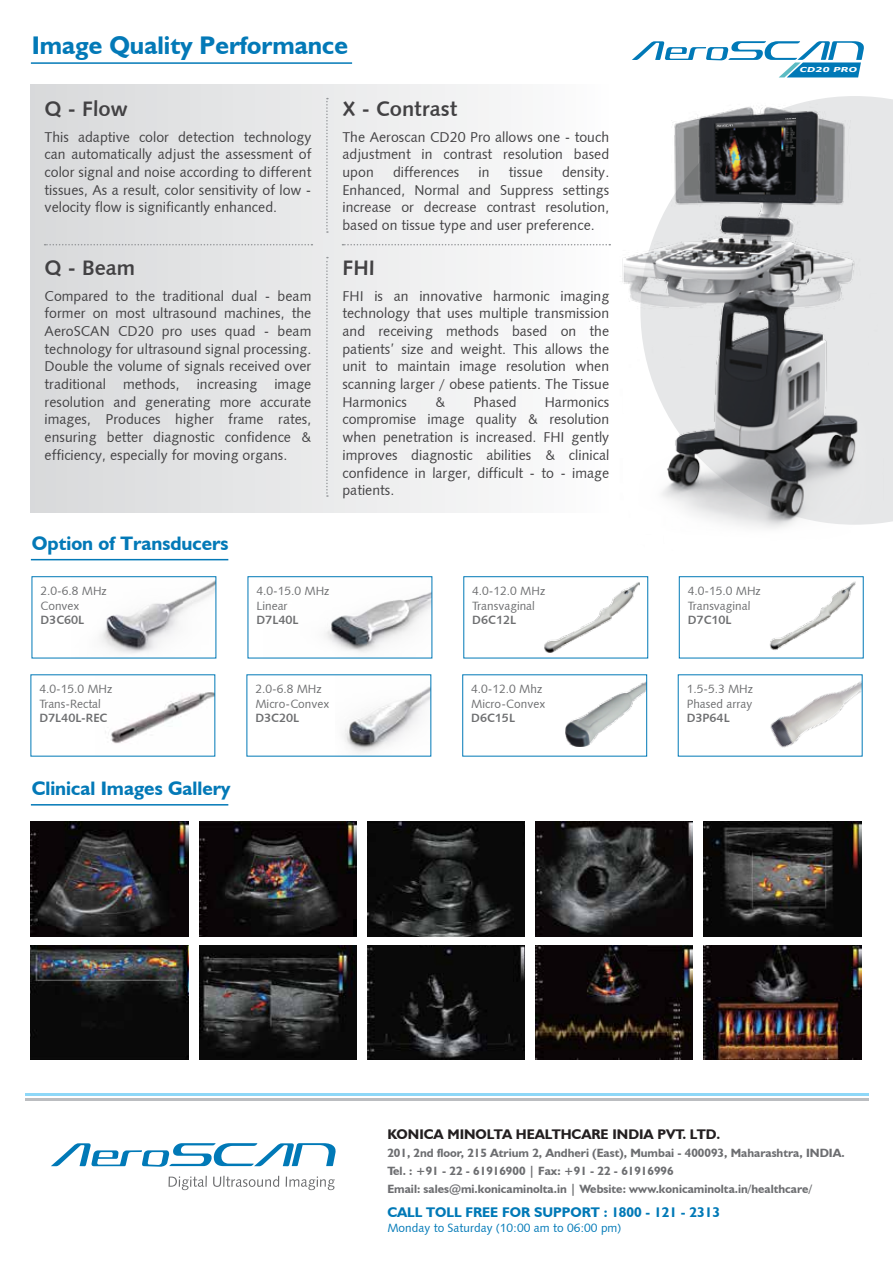
<style>
.page{position:relative;width:893px;height:1263px;background:#fff}
.page>*{position:absolute;margin:0;border:0;box-sizing:border-box;transform-origin:0 0}
.t1{font:700 25.5px "Humanist 521 BT";color:#0379b7}
.t2{font:21px "Humanist 531 BT Bold A";color:#424143}
.t3{font:700 19.5px "Humanist 521 BT";color:#0379b7}
.t4{font:14.25px/17.7px "Humanist 531 BT Roman A";color:#424143;text-align:justify}
.t5{font:700 13.95px "Humanist 521 BT";color:#231f20}
.t6{font:700 13.95px "Humanist 521 BT";color:#0079b7}
.t7{font:700 12px/18px "Humanist 521 BT";color:#6d6e71}
.t8{font:12px/14.2px "Humanist 531 BT Roman A";color:#6d6e70}
.t9{font:12px "Humanist 531 BT Bold A";color:#6d6e70}
.t10{font:12px "Humanist 531 BT Roman A";color:#0079b7}
.t11{font:italic 700 6.75px "Verdana";color:#fff;scale:1.47 1}
</style>
<div class="page">
<div style="left:31px;top:85px;width:833px;height:427px;background:linear-gradient(to right,#dadbdd,#fff)"></div>
<div style="left:884px;top:98px;width:9px;height:425px;background:#e6e7e8"></div>
<img style="left:619px;top:94px;width:265px;height:435px">
<svg style="left:717px;top:124px;width:16px;height:3px"></svg>
<img style="left:770px;top:681px;width:91px;height:67px">
<img style="left:566px;top:682px;width:79px;height:65px">
<img style="left:344px;top:687px;width:85px;height:66px">
<img style="left:105px;top:692px;width:108px;height:52px">
<img style="left:325px;top:592px;width:105px;height:61px">
<img style="left:100px;top:581px;width:114px;height:73px">
<hr style="left:25px;top:1098px;width:843px;height:2px;background:#bbbdc0">
<hr style="left:25px;top:1093px;width:843px;height:2px;background:#8ed8f8">
<svg style="left:51px;top:1143px;width:285px;height:24px"></svg>
<svg style="left:169px;top:1176px;width:166px;height:14px"></svg>
<hr style="left:31px;top:62px;width:321px;height:2px;background:#0379b7">
<hr style="left:31px;top:559px;width:197px;height:1px;background:#0379b7">
<div style="left:248px;top:576px;width:184px;height:82px;border:1px solid #0079b7"></div>
<div style="left:32px;top:576px;width:184px;height:82px;border:1px solid #0079b7"></div>
<div style="left:463px;top:576px;width:185px;height:82px;border:1px solid #0079b7"></div>
<div style="left:679px;top:576px;width:185px;height:82px;border:1px solid #0079b7"></div>
<div style="left:462px;top:674px;width:185px;height:82px;border:1px solid #0079b7"></div>
<hr style="left:31px;top:804px;width:197px;height:1px;background:#0379b7">
<svg style="left:632px;top:41px;width:232px;height:36px"></svg>
<svg style="left:45px;top:244px;width:267px;height:1px"></svg>
<svg style="left:342px;top:244px;width:268px;height:1px"></svg>
<svg style="left:326px;top:98px;width:2px;height:135px"></svg>
<svg style="left:326px;top:257px;width:2px;height:240px"></svg>
<img style="left:704px;top:822px;width:157px;height:114px">
<img style="left:199px;top:946px;width:157px;height:114px">
<img style="left:536px;top:946px;width:157px;height:114px">
<img style="left:704px;top:946px;width:157px;height:114px">
<img style="left:199px;top:822px;width:157px;height:114px">
<hr style="left:353px;top:920px;width:3px;height:16px;background:#000">
<img style="left:31px;top:822px;width:157px;height:114px">
<img style="left:367px;top:946px;width:158px;height:114px">
<img style="left:536px;top:822px;width:157px;height:114px">
<img style="left:367px;top:822px;width:158px;height:114px">
<img style="left:31px;top:946px;width:157px;height:114px">
<img style="left:769px;top:581px;width:87px;height:69px">
<img style="left:544px;top:582px;width:95px;height:71px">
<h1 class="t1" style="left:32px;top:29px;width:318px">Image Quality Performance</h1>
<h2 class="t2" style="left:45px;top:96px;width:85px">Q - Flow</h2>
<p class="t4" style="left:45px;top:127px;width:268px">This adaptive color detection technology can automatically adjust the assessment of color signal and noise according to different tissues, As a result, color sensitivity of low - velocity flow is significantly enhanced.</p>
<h2 class="t2" style="left:45px;top:255px;width:92px">Q - Beam</h2>
<p class="t4" style="left:45px;top:286px;width:268px">Compared to the traditional dual - beam former on most ultrasound machines, the AeroSCAN CD20 pro uses quad - beam technology for ultrasound signal processing.<br>Double the volume of signals received over traditional methods, increasing image resolution and generating more accurate images, Produces higher frame rates, ensuring better diagnostic confidence &amp; efficiency, especially for moving organs.</p>
<h2 class="t2" style="left:342px;top:96px;width:117px">X - Contrast</h2>
<p class="t4" style="left:342px;top:127px;width:268px">The Aeroscan CD20 Pro allows one - touch adjustment in contrast resolution based upon</p>
<p class="t4" style="left:393px;top:163px;width:68px">differences</p>
<p class="t4" style="left:479px;top:163px;width:13px">in</p>
<p class="t4" style="left:509px;top:163px;width:35px">tissue</p>
<p class="t4" style="left:342px;top:163px;width:268px;text-indent:220px">density.<br>Enhanced, Normal and Suppress settings increase or decrease contrast resolution, based on tissue type and user preference.</p>
<h2 class="t2" style="left:342px;top:255px;width:34px">FHI</h2>
<p class="t4" style="left:342px;top:286px;width:268px">FHI is an innovative harmonic imaging technology that uses multiple transmission and receiving methods based on the patients’ size and weight. This allows the unit to maintain image resolution when scanning larger / obese patients. The Tissue Harmonics</p>
<p class="t4" style="left:435px;top:393px;width:12px">&amp;</p>
<p class="t4" style="left:473px;top:393px;width:45px">Phased</p>
<p class="t4" style="left:342px;top:393px;width:268px;text-indent:202px">Harmonics compromise image quality &amp; resolution when penetration is increased. FHI gently improves diagnostic abilities &amp; clinical confidence in larger, difficult - to - image patients.</p>
<h3 class="t3" style="left:32px;top:531px;width:198px">Option of Transducers</h3>
<p class="t8" style="left:40px;top:584px;width:68px">2.0-6.8 MHz<br>Convex</p>
<p class="t9" style="left:40px;top:612px;width:45px">D3C60L</p>
<p class="t8" style="left:256px;top:584px;width:75px">4.0-15.0 MHz<br>Linear</p>
<p class="t9" style="left:256px;top:612px;width:44px">D7L40L</p>
<p class="t8" style="left:472px;top:584px;width:75px">4.0-12.0 MHz<br>Transvaginal</p>
<p class="t9" style="left:472px;top:612px;width:45px">D6C12L</p>
<p class="t8" style="left:39px;top:682px;width:75px">4.0-15.0 MHz<br>Trans-Rectal</p>
<p class="t9" style="left:39px;top:710px;width:70px">D7L40L-REC</p>
<h3 class="t3" style="left:32px;top:777px;width:200px">Clinical Images Gallery</h3>
<p class="t8" style="left:255px;top:682px;width:76px">2.0-6.8 MHz<br>Micro-Convex</p>
<p class="t9" style="left:255px;top:710px;width:45px">D3C20L</p>
<p class="t8" style="left:471px;top:682px;width:76px">4.0-12.0 Mhz<br>Micro-Convex</p>
<p class="t9" style="left:471px;top:710px;width:45px">D6C15L</p>
<p class="t11" style="left:800px;top:65px;width:41px">CD20 PRO</p>
<p class="t8" style="left:688px;top:584px;width:75px">4.0-15.0 MHz<br>Transvaginal</p>
<p class="t9" style="left:688px;top:612px;width:45px">D7C10L</p>
<p class="t8" style="left:687px;top:682px;width:68px">1.5-5.3 MHz<br>Phased array</p>
<p class="t9" style="left:687px;top:710px;width:44px">D3P64L</p>
<p class="t5" style="left:387px;top:1126px;width:334px">KONICA MINOLTA HEALTHCARE INDIA PVT. LTD.</p>
<p class="t7" style="left:387px;top:1144px;width:459px">201, 2nd floor, 215 Atrium 2, Andheri (East), Mumbai - 400093, Maharashtra, INDIA.<br>Tel. : +91 - 22 - 61916900 | Fax: +91 - 22 - 61916996<br>Email: sales@mi.konicaminolta.in | Website: www.konicaminolta.in/healthcare/</p>
<p class="t6" style="left:387px;top:1203px;width:334px">CALL TOLL FREE FOR SUPPORT : 1800 - 121 - 2313</p>
<p class="t10" style="left:387px;top:1220px;width:236px">Monday to Saturday (10:00 am to 06:00 pm)</p>
</div>
